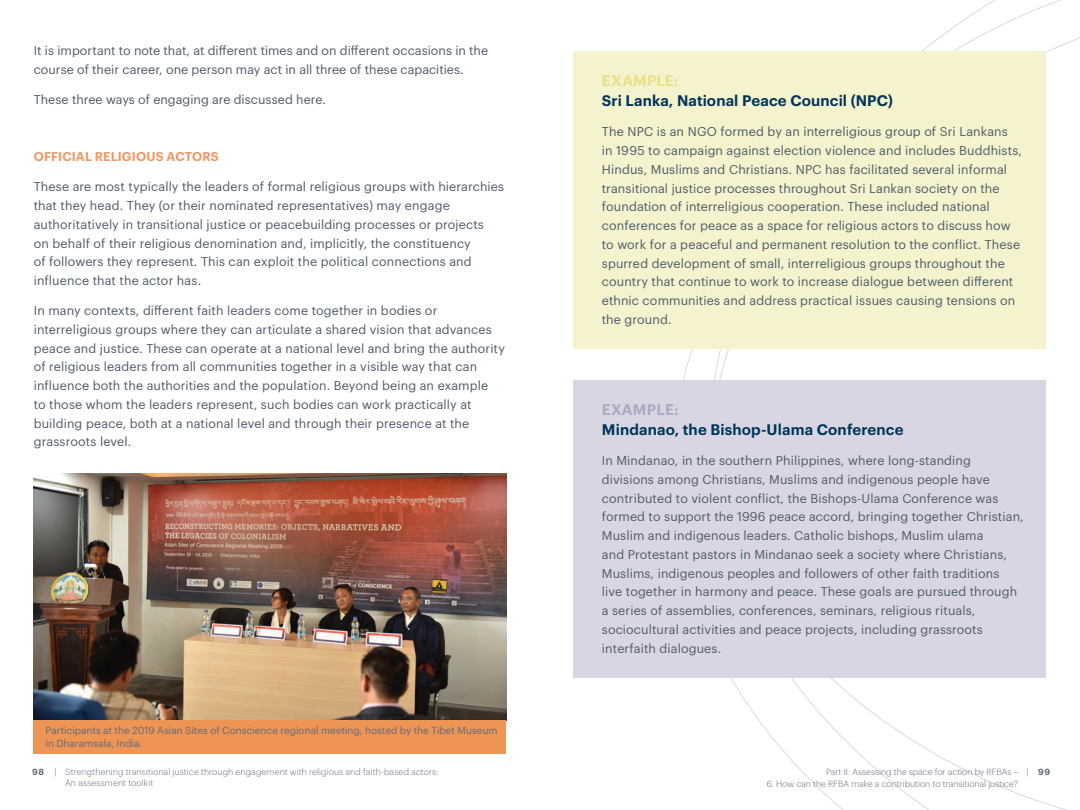
<style>
.page{position:relative;width:1080px;height:810px;background:#fff}
.page>*{position:absolute;margin:0;border:0;box-sizing:border-box;transform-origin:0 0}
.t1{font:600 15px "Graphik";letter-spacing:.01em;color:#003559}
.t2{font:600 15px "Graphik";letter-spacing:.01em;color:#e8e18a}
.t3{font:600 15px "Graphik";letter-spacing:.015em;color:#aea8c2}
.t4{font:12.5px/18.8px "Graphik";letter-spacing:.01em;color:#4d5b6a}
.t5{font:600 12.5px "Graphik";letter-spacing:.005em;color:#f09763}
.t6{font:10px/13px "Graphik";color:#616b7d}
.t7{font:300 8.75px "Graphik";letter-spacing:.005em;color:#616b7d}
.t8{font:600 8.75px "Graphik";color:#616b7d}
.s1{color:#4d5b6a}
.s2{font-weight:300}
</style>
<div class="page">
<svg style="left:672px;top:0;width:408px;height:810px"></svg>
<div style="left:574px;top:52px;width:472px;height:297px;background:#f5f2ce"></div>
<div style="left:574px;top:380px;width:472px;height:298px;background:#d9d6e3"></div>
<img style="left:34px;top:474px;width:472px;height:246px">
<div style="left:34px;top:720px;width:472px;height:34px;background:#ee9454"></div>
<p class="t4" style="left:34px;top:40px;width:456px">It is important to note that, at different times and on different occasions in the course of their career, one person may act in all three of these capacities.</p>
<p class="t4" style="left:34px;top:89px;width:294px">These three ways of engaging are discussed here.</p>
<p class="t5" style="left:34px;top:147px;width:187px">OFFICIAL RELIGIOUS ACTORS</p>
<p class="t4" style="left:34px;top:177px;width:472px">These are most typically the leaders of formal religious groups with hierarchies that they head. They (or their nominated representatives) may engage authoritatively in transitional justice or peacebuilding processes or projects<br>on behalf of their religious denomination and, implicitly, the constituency<br>of followers they represent. This can exploit the political connections and influence that the actor has.</p>
<p class="t4" style="left:34px;top:300px;width:473px">In many contexts, different faith leaders come together in bodies or interreligious groups where they can articulate a shared vision that advances peace and justice. These can operate at a national level and bring the authority of religious leaders from all communities together in a visible way that can influence both the authorities and the population. Beyond being an example<br>to those whom the leaders represent, such bodies can work practically at building peace, both at a national level and through their presence at the grassroots level.</p>
<p class="t2" style="left:602px;top:70px;width:78px">EXAMPLE:</p>
<p class="t1" style="left:602px;top:90px;width:293px">Sri Lanka, National Peace Council (NPC)</p>
<p class="t4" style="left:602px;top:122px;width:422px">The NPC is an NGO formed by an interreligious group of Sri Lankans<br>in 1995 to campaign against election violence and includes Buddhists, Hindus, Muslims and Christians. NPC has facilitated several informal transitional justice processes throughout Sri Lankan society on the foundation of interreligious cooperation. These included national conferences for peace as a space for religious actors to discuss how to work for a peaceful and permanent resolution to the conflict. These spurred development of small, interreligious groups throughout the country that continue to work to increase dialogue between different ethnic communities and address practical issues causing tensions on the ground.</p>
<p class="t3" style="left:602px;top:398px;width:78px">EXAMPLE:</p>
<p class="t1" style="left:602px;top:418px;width:303px">Mindanao, the Bishop-Ulama Conference</p>
<p class="t4" style="left:602px;top:450px;width:423px">In Mindanao, in the southern Philippines, where long-standing divisions among Christians, Muslims and indigenous people have contributed to violent conflict, the Bishops-Ulama Conference was formed to support the 1996 peace accord, bringing together Christian, Muslim and indigenous leaders. Catholic bishops, Muslim ulama<br>and Protestant pastors in Mindanao seek a society where Christians, Muslims, indigenous peoples and followers of other faith traditions<br>live together in harmony and peace. These goals are pursued through a series of assemblies, conferences, seminars, religious rituals, sociocultural activities and peace projects, including grassroots interfaith dialogues.</p>
<p class="t6" style="left:46px;top:723px;width:454px">Participants at the 2019 Asian Sites of Conscience regional meeting, hosted by the Tibet Museum in Dharamsala, India.</p>
<p class="t7" style="left:55px;top:766px;width:385px"><span class="s1">|</span> Strengthening transitional justice through engagement with religious and faith-based actors:</p>
<p class="t8" style="left:1027px;top:766px;width:25px"><span class="s2">|</span> 99</p>
<p class="t7" style="left:65px;top:777px;width:90px">An assessment toolkit</p>
<p class="t7" style="left:826px;top:766px;width:194px">Part II: Assessing the space for action by RFBAs –</p>
<p class="t7" style="left:767px;top:777px;width:253px">6. How can the RFBA make a contribution to transitional justice?</p>
<p class="t8" style="left:32px;top:766px;width:13px">98</p>
</div>
